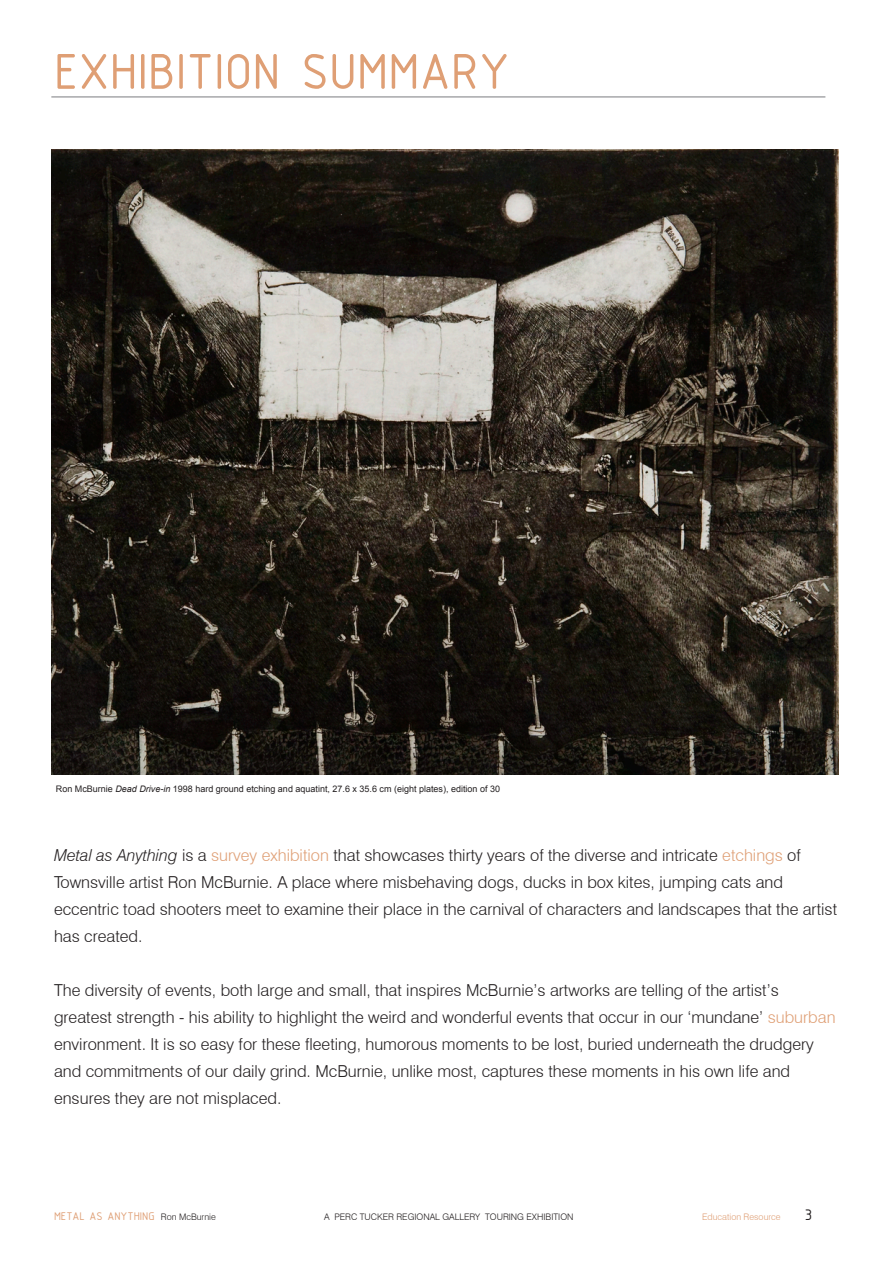
<style>
.page{position:relative;width:893px;height:1263px;background:#fff}
.page>*{position:absolute;margin:0;border:0;box-sizing:border-box;transform-origin:0 0}
.t1{font:54px "ISOCPEUR";color:#df9f75}
.t2{font:300 16.5px/27px "Swiss 721 BT";color:#231f20}
.t3{font:16.5px "ISOCPEUR";color:#231f20}
.t4{font:12px "ISOCPEUR";color:#df9f75}
.t5{font:9px "Arial";color:#231f20}
.t6{font:300 9px "Swiss 721 BT";color:#231f20}
.t7{font:300 9px "Swiss 721 BT";color:#df9f75}
.s1{font-style:italic}
.s2{color:#df9f75}
.s3{font-family:"Swiss 721 BT";font-weight:300;font-size:9px;color:#231f20}
</style>
<div class="page">
<img style="left:51px;top:150px;width:788px;height:625px">
<hr style="left:51px;top:97px;width:774px;height:1px;background:#7a7c7f">
<p class="t1" style="left:54px;top:37px;width:458px">EXHIBITION SUMMARY</p>
<p class="t5" style="left:56px;top:783px;width:446px">Ron McBurnie <span class="s1">Dead Drive-in</span> 1998 hard ground etching and aquatint, 27.6 x 35.6 cm (eight plates), edition of 30</p>
<p class="t2" style="left:54px;top:842px;width:785px"><span class="s1">Metal as Anything</span> is a <span class="s2">survey exhibition</span> that showcases thirty years of the diverse and intricate <span class="s2">etchings</span> of Townsville artist Ron McBurnie. A place where misbehaving dogs, ducks in box kites, jumping cats and eccentric toad shooters meet to examine their place in the carnival of characters and landscapes that the artist has created.</p>
<p class="t2" style="left:54px;top:976px;width:783px">The diversity of events, both large and small, that inspires McBurnie’s artworks are telling of the artist’s greatest strength - his ability to highlight the weird and wonderful events that occur in our ‘mundane’ <span class="s2">suburban </span>environment. It is so easy for these fleeting, humorous moments to be lost, buried underneath the drudgery and commitments of our daily grind. McBurnie, unlike most, captures these moments in his own life and ensures they are not misplaced.</p>
<p class="t4" style="left:54px;top:1208px;width:163px">METAL AS ANYTHING <span class="s3">Ron McBurnie</span></p>
<p class="t6" style="left:324px;top:1211px;width:251px">A PERC TUCKER REGIONAL GALLERY TOURING EXHIBITION</p>
<p class="t7" style="left:702px;top:1211px;width:80px">Education Resource</p>
<p class="t3" style="left:805px;top:1204px;width:9px">3</p>
</div>
